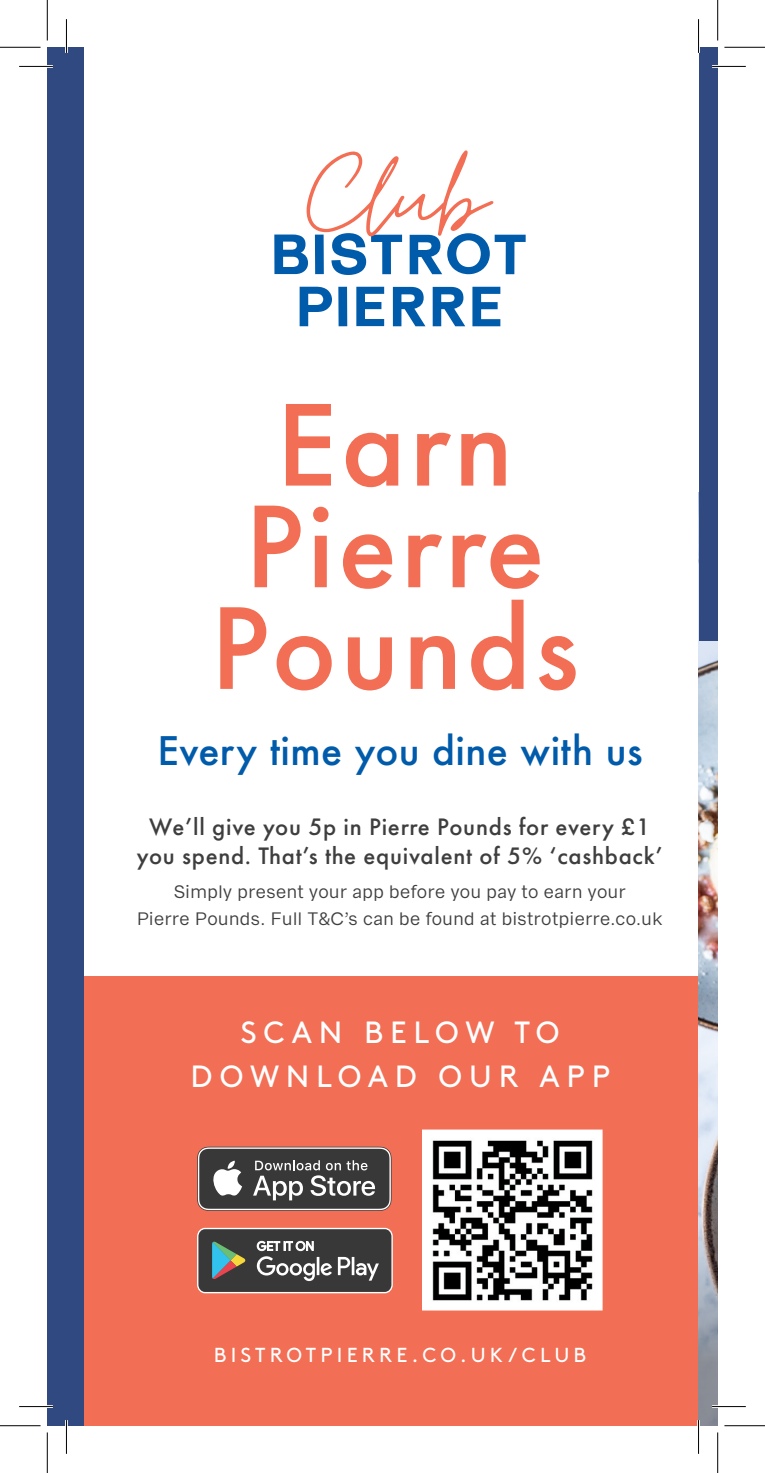
<style>
.page{position:relative;width:765px;height:1473px;background:#fff}
.page>*{position:absolute;margin:0;border:0;box-sizing:border-box;transform-origin:0 0}
.t1{font:500 122.4px/101.7px "Futura PT";letter-spacing:.03em;color:#f26e54;text-align:center}
.t2{font:500 38.25px "Futura";letter-spacing:.01em;color:#015bab}
.t3{font:30.6px/43.6px "Brown Std";letter-spacing:.22em;color:#fff;text-align:center}
.t4{font:500 24.75px/29.2px "Futura PT";letter-spacing:.03em;color:#3e3e3f;text-align:center}
.t5{font:20.25px "Brown Std";letter-spacing:.21em;color:#fff}
.t6{font:18px/27px "Franca";letter-spacing:.03em;color:#3e3e3f;text-align:center}
</style>
<div class="page">
<div style="left:84px;top:975px;width:632px;height:450px;background:#f26e54"></div>
<div style="left:47px;top:47px;width:37px;height:1378px;background:#304a81"></div>
<svg style="left:197px;top:1146px;width:194px;height:64px;background:#636161"></svg>
<div style="left:198px;top:1228px;width:194px;height:64px;background:#383839;border-radius:8px"></div>
<div style="left:197px;top:1227px;width:195px;height:66px;border:1px solid #fff;border-radius:8px"></div>
<svg style="left:257px;top:1240px;width:56px;height:10px"></svg>
<svg style="left:257px;top:1256px;width:122px;height:24px"></svg>
<svg style="left:212px;top:1241px;width:34px;height:38px"></svg>
<img style="left:422px;top:1129px;width:180px;height:181px">
<svg style="left:432px;top:287px;width:33px;height:39px"></svg>
<svg style="left:356px;top:287px;width:28px;height:39px"></svg>
<svg style="left:392px;top:287px;width:33px;height:39px"></svg>
<svg style="left:472px;top:287px;width:28px;height:39px"></svg>
<svg style="left:299px;top:287px;width:33px;height:39px"></svg>
<div style="left:338px;top:287px;width:9px;height:39px;background:#015bab"></div>
<svg style="left:274px;top:150px;width:251px;height:125px"></svg>
<img style="left:698px;top:640px;width:19px;height:553px">
<svg style="left:698px;top:1193px;width:19px;height:232px;background:#8f9198"></svg>
<div style="left:698px;top:47px;width:19px;height:593px;background:#304a81"></div>
<hr style="left:19px;top:65px;width:34px;height:3px;background:#fff">
<hr style="left:711px;top:65px;width:34px;height:3px;background:#fff">
<hr style="left:19px;top:1404px;width:34px;height:3px;background:#fff">
<hr style="left:711px;top:1404px;width:34px;height:3px;background:#fff">
<hr style="left:65px;top:19px;width:3px;height:34px;background:#fff">
<hr style="left:65px;top:1419px;width:3px;height:34px;background:#fff">
<hr style="left:696px;top:19px;width:3px;height:34px;background:#fff">
<hr style="left:696px;top:1419px;width:3px;height:34px;background:#fff">
<hr style="left:19px;top:66px;width:34px;height:1px;background:#000">
<hr style="left:711px;top:66px;width:34px;height:1px;background:#000">
<hr style="left:19px;top:1405px;width:34px;height:1px;background:#000">
<hr style="left:711px;top:1405px;width:34px;height:1px;background:#000">
<hr style="left:66px;top:19px;width:1px;height:34px;background:#000">
<hr style="left:66px;top:1419px;width:1px;height:34px;background:#000">
<hr style="left:697px;top:19px;width:1px;height:34px;background:#000">
<hr style="left:697px;top:1419px;width:1px;height:34px;background:#000">
<hr style="left:0;top:47px;width:40px;height:1px;background:#000">
<hr style="left:724px;top:47px;width:40px;height:1px;background:#000">
<hr style="left:0;top:1425px;width:40px;height:1px;background:#000">
<hr style="left:724px;top:1425px;width:40px;height:1px;background:#000">
<hr style="left:47px;top:0;width:1px;height:40px;background:#000">
<hr style="left:47px;top:1432px;width:1px;height:40px;background:#000">
<hr style="left:717px;top:0;width:1px;height:40px;background:#000">
<hr style="left:717px;top:1432px;width:1px;height:40px;background:#000">
<p class="t1" style="left:210px;top:394px;width:369px">Earn<br>Pierre<br>Pounds</p>
<p class="t2" style="left:157px;top:724px;width:486px">Every time you dine with us</p>
<p class="t4" style="left:137px;top:812px;width:527px">We’ll give you 5p in Pierre Pounds for every £1 you spend. That’s the equivalent of 5% ‘cashback’</p>
<p class="t6" style="left:137px;top:877px;width:526px">Simply present your app before you pay to earn your<br>Pierre Pounds. Full T&amp;C’s can be found at bistrotpierre.co.uk</p>
<p class="t3" style="left:190px;top:1011px;width:421px">SCAN BELOW TO<br>DOWNLOAD OUR APP</p>
<p class="t5" style="left:214px;top:1342px;width:374px">BISTROTPIERRE.CO.UK/CLUB</p>
</div>
